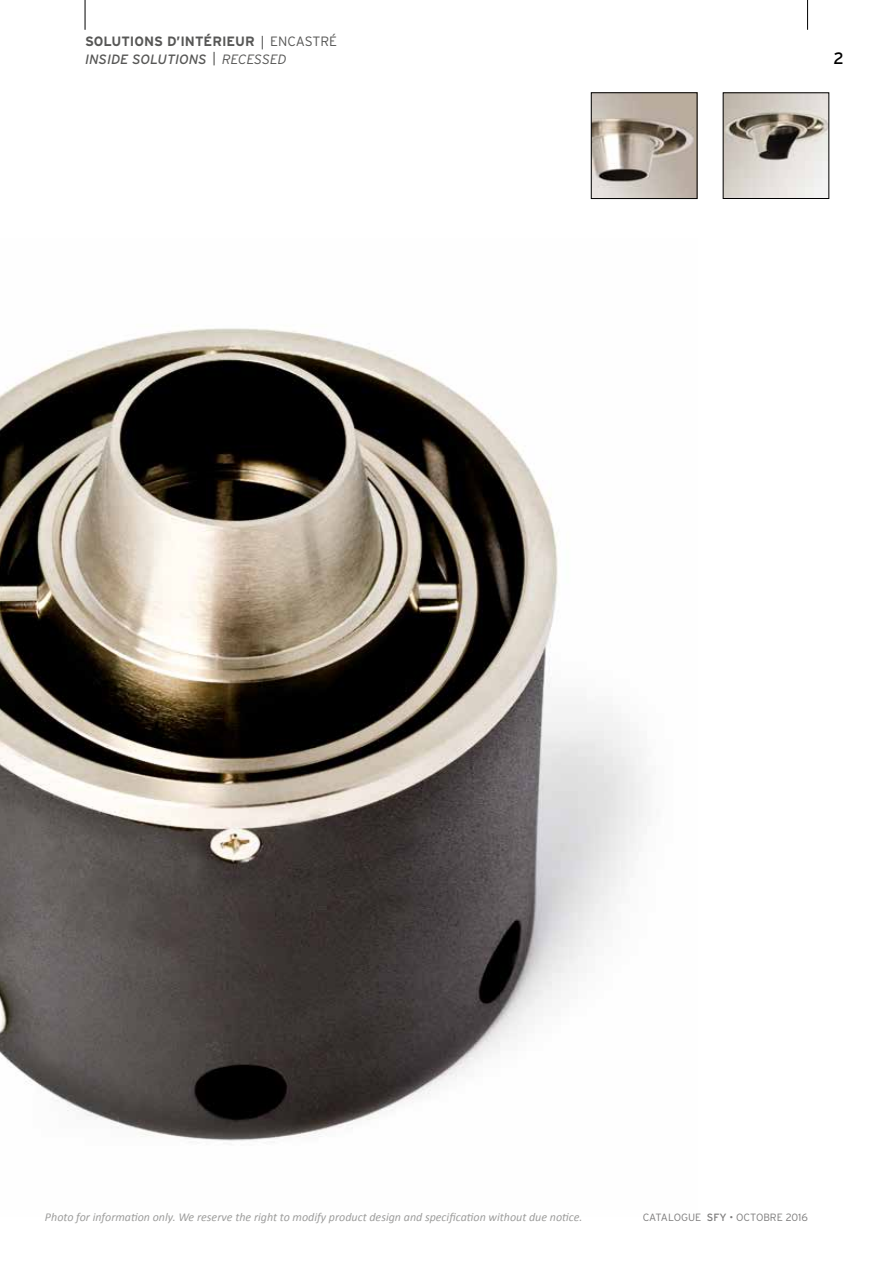
<style>
.page{position:relative;width:893px;height:1263px;background:#fff}
.page>*{position:absolute;margin:0;border:0;box-sizing:border-box;transform-origin:0 0}
.t1{font:16.5px "Interstate";color:#000}
.t2{font:700 13.5px/18px "Interstate";color:#575756}
.t3{font:italic 12px "Calibri";color:#9d9d9c}
.t4{font:300 10.5px "Interstate";color:#7c7b7b}
.s1{font-family:"ITC Avant Garde Std";font-weight:400}
.s2{font-weight:300}
.s3{font-weight:400;font-style:italic}
.s4{font-weight:300;font-style:italic}
.s5{font-weight:400}
</style>
<div class="page">
<img style="left:0;top:328px;width:648px;height:813px">
<img style="left:593px;top:95px;width:102px;height:102px">
<div style="left:591px;top:93px;width:106px;height:106px;border:1px solid #000"></div>
<img style="left:725px;top:95px;width:102px;height:102px">
<hr style="left:807px;top:0;width:1px;height:30px;background:#000">
<hr style="left:85px;top:0;width:1px;height:30px;background:#000">
<p class="t2" style="left:85px;top:32px;width:253px">SOLUTIONS D’INTÉRIEUR <span class="s1">|</span> <span class="s2">ENCASTRÉ<br></span><span class="s3">INSIDE SOLUTIONS</span> <span class="s1">|</span> <span class="s4">RECESSED</span></p>
<h1 class="t1" style="left:833px;top:49px;width:12px">2</h1>
<p class="t3" style="left:45px;top:1209px;width:539px">Photo for information only. We reserve the right to modify product design and specification without due notice.</p>
<p class="t4" style="left:643px;top:1211px;width:101px">CATALOGUE <span class="s5">SFY</span> • OCTO</p>
<p class="t4" style="left:763px;top:1211px;width:46px">BRE 2016</p>
</div>
